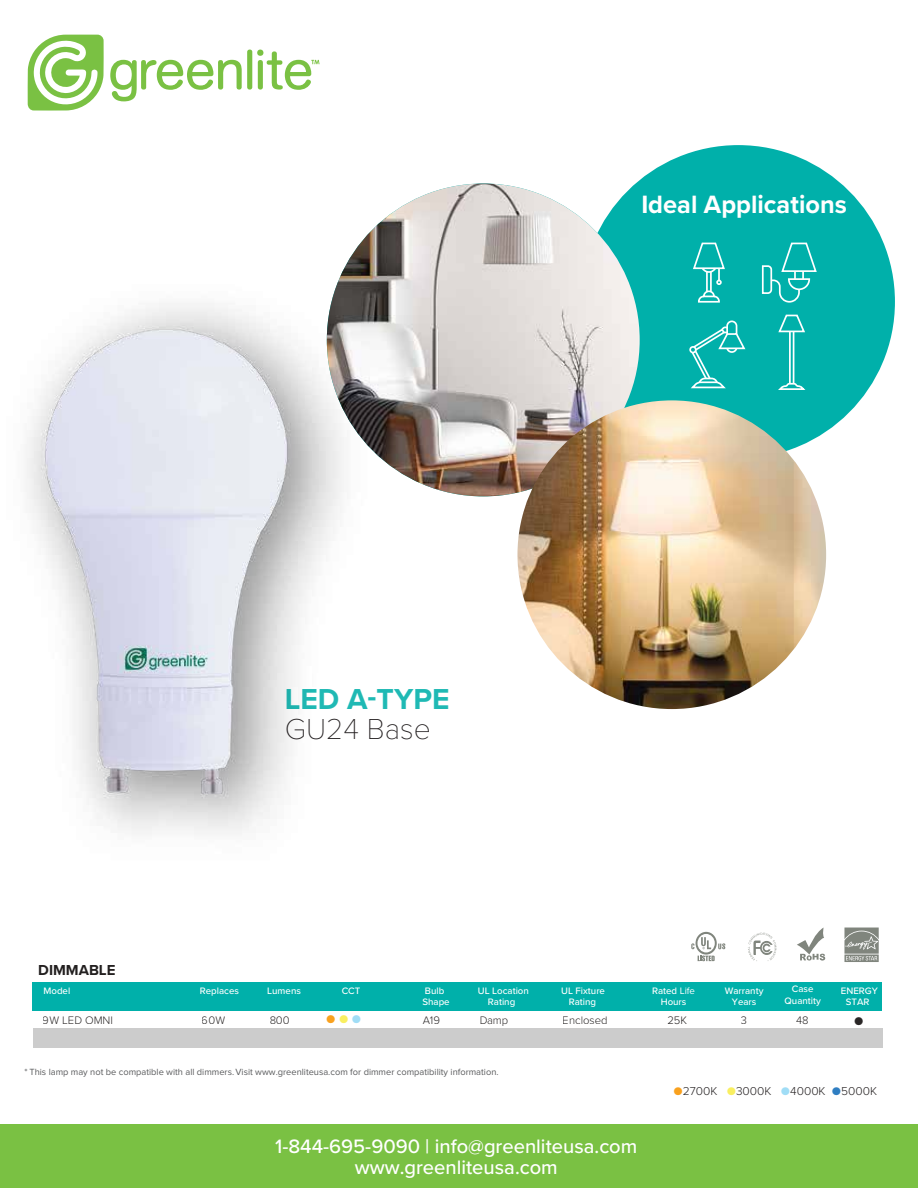
<style>
.page{position:relative;width:918px;height:1188px;background:#fff}
.page>*{position:absolute;margin:0;border:0;box-sizing:border-box;transform-origin:0 0}
.t1{font:700 30px "Proxima Nova";color:rgb(0 176 170/.88)}
.t2{font:100 30px "Proxima Nova T";color:#231f20}
.t3{font:700 25.95px "Proxima Nova";color:#fff}
.t4{font:500 20.1px/20.5px "Proxima Nova";color:#fff;text-align:center}
.t5{font:700 15px "Proxima Nova";color:#232020}
.t6{font:13.5px "Proxima Nova";color:#f9a11e}
.t7{font:13.5px "Proxima Nova";color:#232020}
.t8{font:300 11.85px "Proxima Nova";color:#231f20}
.t9{font:300 11.25px "Proxima Nova";color:#232020}
.t10{font:500 9.75px/11.6px "Proxima Nova";color:#fff;text-align:center}
.t11{font:9.3px "Proxima Nova";color:#595a5c}
.s1{font-weight:400}
.s2{color:#f9ef60}
.s3{color:#a0ddf6}
.s4{color:#fff}
.s5{font-weight:400;font-size:13.35px;color:#f9a11e}
.s6{font-weight:400;font-size:13.35px;color:#f9ef60}
.s7{font-weight:400;font-size:13.35px;color:#a0ddf6}
.s8{font-weight:400;font-size:13.35px;color:#2f7ec2}
</style>
<div class="page">
<div style="left:582px;top:145px;width:313px;height:313px;background:#00b0aa;border-radius:50%"></div>
<div style="left:0;top:1124px;width:918px;height:64px;background:#7ac143"></div>
<img style="left:327px;top:184px;width:313px;height:312px;border-radius:156px">
<img style="left:517px;top:400px;width:309px;height:309px;border-radius:154px">
<div style="left:247px;top:50px;width:5px;height:40px;background:#7ac143;border-radius:3px"></div>
<svg style="left:257px;top:50px;width:63px;height:40px"></svg>
<svg style="left:28px;top:35px;width:214px;height:76px"></svg>
<svg style="left:761px;top:242px;width:56px;height:61px"></svg>
<svg style="left:778px;top:314px;width:27px;height:19px"></svg>
<hr style="left:793px;top:331px;width:1px;height:53px;background:#fff">
<hr style="left:789px;top:331px;width:2px;height:53px;background:#fff">
<svg style="left:778px;top:382px;width:28px;height:8px"></svg>
<svg style="left:693px;top:242px;width:32px;height:61px"></svg>
<svg style="left:689px;top:320px;width:57px;height:69px"></svg>
<div style="left:33px;top:982px;width:849px;height:29px;background:#00b0aa"></div>
<div style="left:33px;top:1028px;width:849px;height:20px;background:#ccc"></div>
<svg style="left:691px;top:932px;width:34px;height:29px"></svg>
<svg style="left:748px;top:933px;width:29px;height:28px"></svg>
<svg style="left:797px;top:928px;width:28px;height:33px"></svg>
<svg style="left:844px;top:928px;width:35px;height:34px"></svg>
<img style="left:26px;top:183px;width:564px;height:809px">
<h3 class="t5" style="left:38px;top:959px;width:79px">DIMMABLE</h3>
<h1 class="t1" style="left:285px;top:677px;width:166px">LED A-TYPE</h1>
<h1 class="t2" style="left:285px;top:707px;width:148px">GU24 Base</h1>
<h2 class="t3" style="left:641px;top:185px;width:207px">Ideal Applications</h2>
<p class="t10" style="left:785px;top:983px;width:38px">Case<br>Quantity</p>
<p class="t9" style="left:796px;top:1012px;width:14px">48</p>
<p class="t10" style="left:44px;top:984px;width:28px">Model</p>
<p class="t10" style="left:478px;top:984px;width:52px">UL Location<br>Rating</p>
<p class="t10" style="left:342px;top:984px;width:20px">CCT</p>
<p class="t10" style="left:561px;top:984px;width:45px">UL Fixture<br>Rating</p>
<p class="t10" style="left:200px;top:984px;width:41px">Replaces</p>
<p class="t10" style="left:841px;top:984px;width:39px">ENERGY<br>STAR</p>
<p class="t10" style="left:267px;top:984px;width:35px">Lumens</p>
<p class="t10" style="left:652px;top:984px;width:44px">Rated <span class="s1">Life<br></span>Hours</p>
<p class="t10" style="left:422px;top:984px;width:29px;text-align:left">Bulb<br>Shape</p>
<p class="t10" style="left:725px;top:984px;width:40px">Warranty<br>Years</p>
<h3 class="t6" style="left:326px;top:1008px;width:49px">●<span class="s2">●</span><span class="s3">●</span><span class="s4">●</span></h3>
<p class="t9" style="left:43px;top:1012px;width:72px">9W LED OMNI</p>
<p class="t9" style="left:202px;top:1012px;width:25px">60W</p>
<p class="t9" style="left:269px;top:1012px;width:22px">800</p>
<p class="t9" style="left:423px;top:1012px;width:19px">A19</p>
<p class="t9" style="left:479px;top:1012px;width:31px">Damp</p>
<p class="t9" style="left:563px;top:1012px;width:46px">Enclosed</p>
<p class="t9" style="left:667px;top:1012px;width:21px">25K</p>
<p class="t9" style="left:741px;top:1012px;width:8px">3</p>
<h3 class="t7" style="left:854px;top:1011px;width:11px">●</h3>
<p class="t11" style="left:25px;top:1065px;width:476px">* This lamp may not be compatible with all dimmers.Visit www.greenliteusa.com for dimmer compatibility information.</p>
<h3 class="t4" style="left:275px;top:1135px;width:364px">1-844-695-9090 | info@greenliteusa.com www.greenliteusa.com</h3>
<p class="t8" style="left:673px;top:1082px;width:205px"><span class="s5">●</span>2700K <span class="s6">●</span>3000K <span class="s7">●</span>4000K <span class="s8">●</span>5000K</p>
</div>
